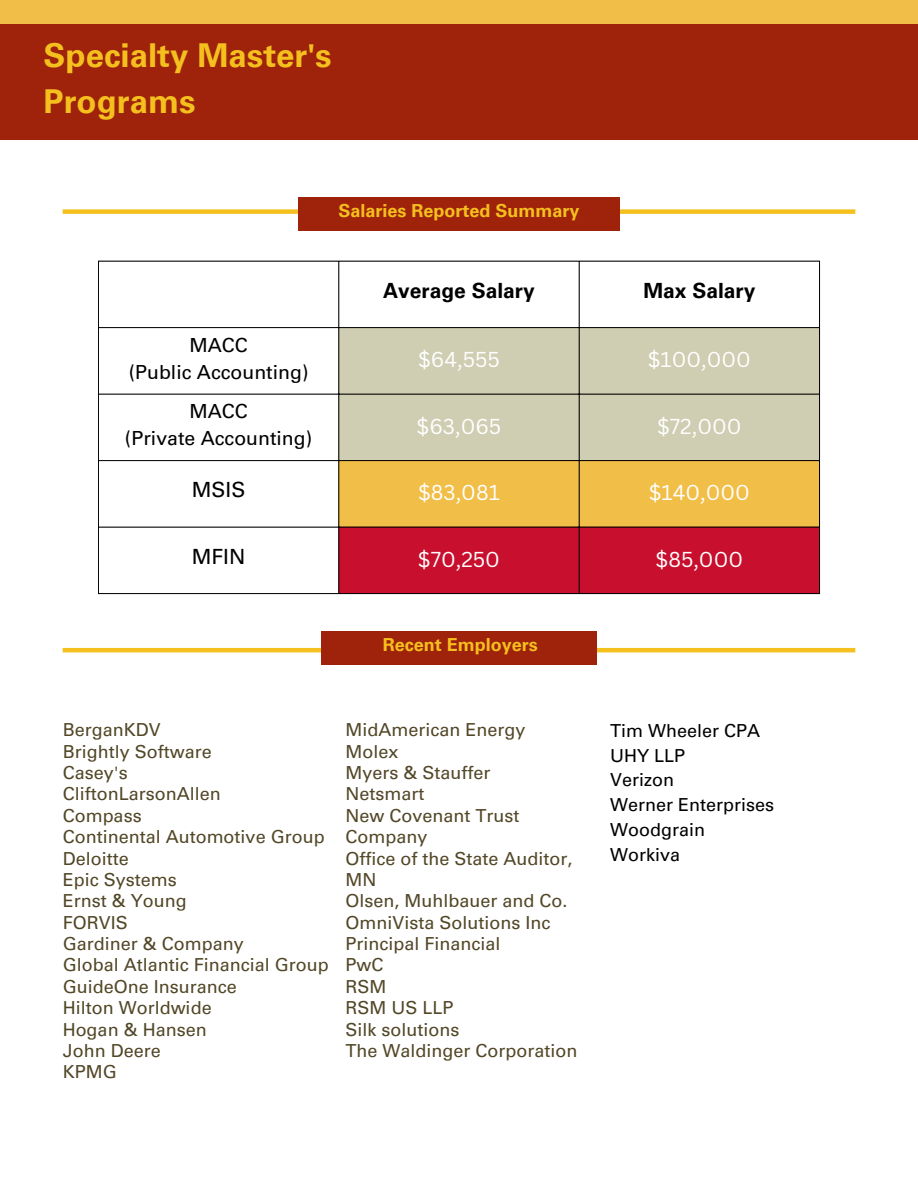
<style>
.page{position:relative;width:918px;height:1188px;background:#fff}
.page>*{position:absolute;margin:0;border:0;box-sizing:border-box;transform-origin:0 0}
.t1{font:700 33px/46.2px "Univers LT Pro 65";color:#f4c01e}
.t2{font:21px "Canva Sans";color:#fff}
.t3{font:700 21px "Univers LT Pro 65";color:#000}
.t4{font:21px "Univers LT Pro 55 Roman";color:#000}
.t5{font:19.5px/27px "Univers LT Pro 55 Roman";color:#000;text-align:center}
.t6{font:18px/21.3px "Univers LT Pro 55 Roman";color:#524727}
.t7{font:18px/24.8px "Univers LT Pro 55 Roman";color:#000}
.t8{font:700 18px "Univers LT Pro 65";color:#f4c01e}
</style>
<div class="page">
<div style="left:0;top:0;width:918px;height:139px;background:#f1be48"></div>
<div style="left:0;top:24px;width:918px;height:115px;background:#9f220b"></div>
<div style="left:63px;top:209px;width:792px;height:5px;background:#f4c01e"></div>
<div style="left:298px;top:197px;width:322px;height:33px;background:#9f220b"></div>
<div style="left:339px;top:328px;width:480px;height:132px;background:#cfcdb2"></div>
<svg style="left:339px;top:461px;width:480px;height:132px;background:#db663a"></svg>
<hr style="left:98px;top:262px;width:1px;height:331px;background:#000">
<hr style="left:338px;top:262px;width:1px;height:331px;background:#000">
<hr style="left:579px;top:262px;width:1px;height:331px;background:#000">
<hr style="left:819px;top:262px;width:1px;height:331px;background:#000">
<hr style="left:98px;top:261px;width:722px;height:1px;background:#000">
<hr style="left:98px;top:327px;width:722px;height:1px;background:#000">
<hr style="left:98px;top:394px;width:722px;height:1px;background:#000">
<hr style="left:98px;top:460px;width:722px;height:1px;background:#000">
<hr style="left:98px;top:527px;width:722px;height:1px;background:#000">
<hr style="left:98px;top:593px;width:722px;height:1px;background:#000">
<hr style="left:63px;top:648px;width:792px;height:4px;background:#f4c01e">
<div style="left:321px;top:631px;width:276px;height:33px;background:#9f220b"></div>
<h1 class="t1" style="left:44px;top:36px;width:290px">Specialty Master's<br>Programs</h1>
<p class="t5" style="left:129px;top:334px;width:181px">MACC<br>(Public Accounting)</p>
<p class="t5" style="left:125px;top:400px;width:189px">MACC<br>(Private Accounting)</p>
<p class="t8" style="left:338px;top:204px;width:243px">Salaries Reported Summary</p>
<p class="t3" style="left:383px;top:282px;width:153px">Average Salary</p>
<p class="t3" style="left:643px;top:282px;width:113px">Max Salary</p>
<p class="t2" style="left:418px;top:345px;width:83px">$64,555</p>
<p class="t2" style="left:648px;top:345px;width:105px">$100,000</p>
<p class="t2" style="left:417px;top:411px;width:86px">$63,065</p>
<p class="t2" style="left:657px;top:411px;width:86px">$72,000</p>
<p class="t4" style="left:192px;top:482px;width:55px">MSIS</p>
<p class="t2" style="left:418px;top:478px;width:83px">$83,081</p>
<p class="t2" style="left:649px;top:478px;width:103px">$140,000</p>
<p class="t4" style="left:192px;top:548px;width:55px">MFIN</p>
<p class="t2" style="left:418px;top:544px;width:84px">$70,250</p>
<p class="t2" style="left:656px;top:544px;width:89px">$85,000</p>
<p class="t8" style="left:383px;top:638px;width:157px">Recent Employers</p>
<p class="t6" style="left:63px;top:722px;width:268px">BerganKDV<br>Brightly Software<br>Casey's<br>CliftonLarsonAllen<br>Compass<br>Continental Automotive Group<br>Deloitte<br>Epic Systems<br>Ernst &amp; Young<br>FORVIS<br>Gardiner &amp; Company<br>Global Atlantic Financial Group<br>GuideOne Insurance<br>Hilton Worldwide<br>Hogan &amp; Hansen<br>John Deere<br>KPMG</p>
<p class="t6" style="left:345px;top:722px;width:234px">MidAmerican Energy<br>Molex<br>Myers &amp; Stauffer<br>Netsmart<br>New Covenant Trust<br>Company<br>Office of the State Auditor,<br>MN<br>Olsen, Muhlbauer and Co.<br>OmniVista Solutions Inc<br>Principal Financial<br>PwC<br>RSM<br>RSM US LLP<br>Silk solutions<br>The Waldinger Corporation</p>
<p class="t7" style="left:610px;top:720px;width:166px">Tim Wheeler CPA<br>UHY LLP<br>Verizon<br>Werner Enterprises<br>Woodgrain<br>Workiva</p>
</div>
